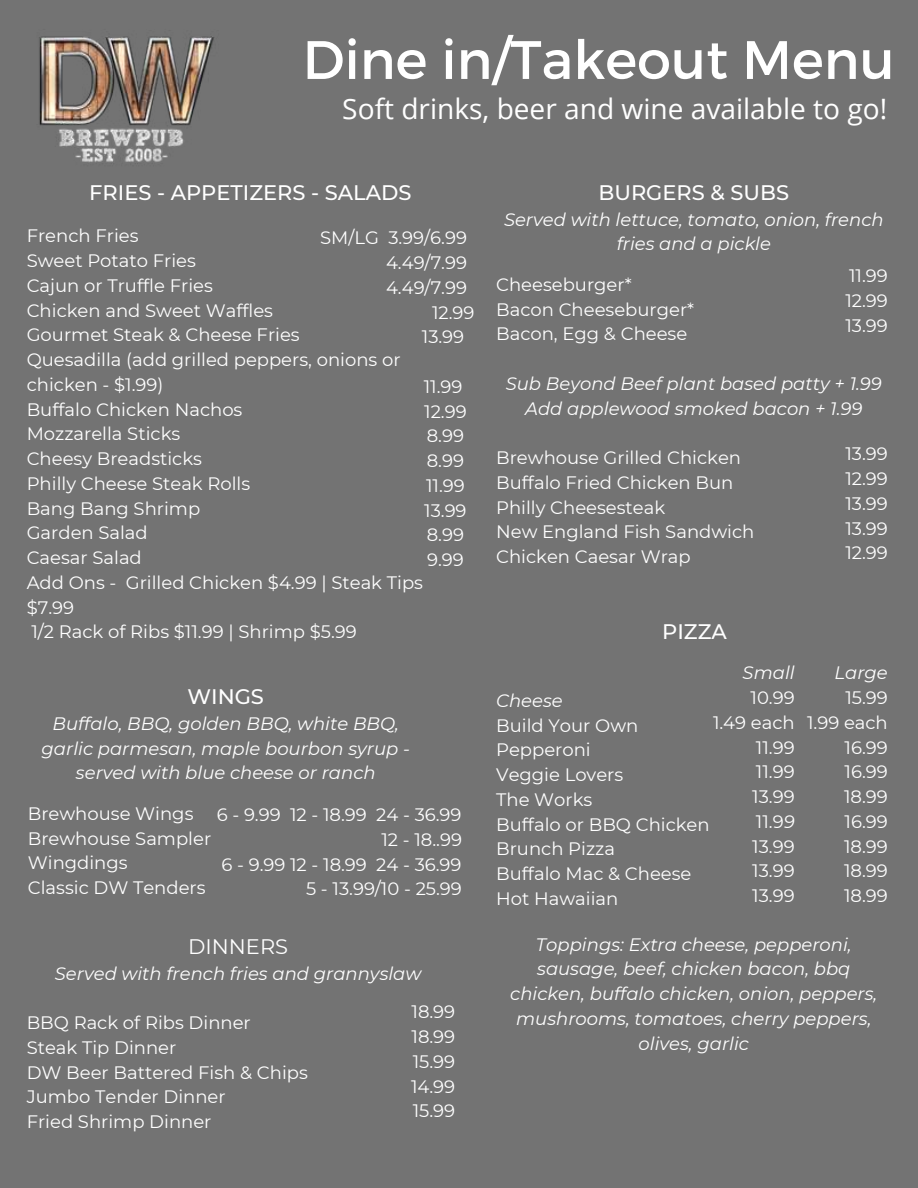
<style>
.page{position:relative;width:918px;height:1188px;background:#737373}
.page>*{position:absolute;margin:0;border:0;box-sizing:border-box;transform-origin:0 0}
.t1{font:54px "Montserrat";color:#fff}
.t2{font:28.05px "Open Sans";color:#fff}
.t3{font:500 21px "Montserrat";color:#fff}
.t4{font:21px "Montserrat";color:#fff}
.t5{font:18px/24.8px "Montserrat";color:#fff}
.t6{font:italic 18px/24.8px "Montserrat";color:#fff;text-align:center}
.s1{font-style:italic}
</style>
<div class="page">
<img style="left:39px;top:36px;width:175px;height:126px">
<h1 class="t1" style="left:303px;top:25px;width:594px">Dine in/Takeout Menu</h1>
<h2 class="t2" style="left:342px;top:89px;width:546px">Soft drinks, beer and wine available to go!</h2>
<p class="t3" style="left:89px;top:179px;width:324px">FRIES - APPETIZERS - SALADS</p>
<p class="t5" style="left:27px;top:224px;width:398px">French Fries<br>Sweet Potato Fries<br>Cajun or Truffle Fries<br>Chicken and Sweet Waffles<br>Gourmet Steak &amp; Cheese Fries<br>Quesadilla (add grilled peppers, onions or chicken - $1.99)<br>Buffalo Chicken Nachos<br>Mozzarella Sticks<br>Cheesy Breadsticks<br>Philly Cheese Steak Rolls<br>Bang Bang Shrimp<br>Garden Salad<br>Caesar Salad<br>Add Ons - Grilled Chicken $4.99 | Steak Tips $7.99<br>1/2 Rack of Ribs $11.99 | Shrimp $5.99</p>
<p class="t5" style="left:320px;top:225px;width:148px">SM/LG 3.99/6.99</p>
<p class="t5" style="left:386px;top:250px;width:82px">4.49/7.99</p>
<p class="t5" style="left:386px;top:275px;width:82px">4.49/7.99</p>
<p class="t5" style="left:432px;top:300px;width:44px">12.99</p>
<p class="t5" style="left:422px;top:324px;width:44px">13.99</p>
<p class="t5" style="left:424px;top:374px;width:44px">11.99<br>12.99<br>8.99<br>8.99<br>11.99<br>13.99<br>8.99<br>9.99</p>
<p class="t3" style="left:188px;top:684px;width:78px">WINGS</p>
<p class="t6" style="left:42px;top:711px;width:370px">Buffalo, BBQ, golden BBQ, white BBQ, garlic parmesan, maple bourbon syrup - served with blue cheese or ranch</p>
<p class="t5" style="left:28px;top:801px;width:185px">Brewhouse Wings<br>Brewhouse Sampler<br>Wingdings<br>Classic DW Tenders</p>
<p class="t5" style="left:217px;top:802px;width:247px;text-align:right">6 - 9.99 12 - 18.99 24 - 36.99<br>12 - 18..99<br>6 - 9.99 12 - 18.99 24 - 36.99<br>5 - 13.99/10 - 25.99</p>
<p class="t4" style="left:188px;top:933px;width:101px">DINNERS</p>
<p class="t6" style="left:55px;top:961px;width:368px">Served with french fries and grannyslaw</p>
<p class="t5" style="left:27px;top:1010px;width:283px">BBQ Rack of Ribs Dinner<br>Steak Tip Dinner<br>DW Beer Battered Fish &amp; Chips<br>Jumbo Tender Dinner<br>Fried Shrimp Dinner</p>
<p class="t5" style="left:411px;top:1000px;width:46px;text-align:justify">18.99<br>18.99<br>15.99<br>14.99<br>15.99</p>
<p class="t3" style="left:599px;top:179px;width:192px">BURGERS &amp; SUBS</p>
<p class="t6" style="left:504px;top:207px;width:381px">Served with lettuce, tomato, onion, french fries and a pickle</p>
<p class="t5" style="left:496px;top:272px;width:199px">Cheeseburger*<br>Bacon Cheeseburger*<br>Bacon, Egg &amp; Cheese</p>
<p class="t6" style="left:506px;top:371px;width:378px">Sub Beyond Beef plant based patty + 1.99<br>Add applewood smoked bacon + 1.99</p>
<p class="t5" style="left:496px;top:445px;width:260px">Brewhouse Grilled Chicken<br>Buffalo Fried Chicken Bun<br>Philly Cheesesteak<br>New England Fish Sandwich<br>Chicken Caesar Wrap</p>
<p class="t5" style="left:845px;top:263px;width:44px;text-align:justify">11.99<br>12.99<br>13.99</p>
<p class="t5" style="left:845px;top:441px;width:44px;text-align:justify">13.99<br>12.99<br>13.99<br>13.99<br>12.99</p>
<p class="t3" style="left:662px;top:619px;width:66px">PIZZA</p>
<p class="t6" style="left:743px;top:661px;width:54px">Small</p>
<p class="t5" style="left:713px;top:685px;width:83px;text-align:right">10.99<br>1.49 each<br>11.99<br>11.99<br>13.99<br>11.9<span class="s1">9<br></span>13.99<br>13.99<br>13.99</p>
<p class="t6" style="left:835px;top:661px;width:55px">Large</p>
<p class="t5" style="left:807px;top:685px;width:82px;text-align:right">15.99<br>1.99 each<br>16.99<br>16.99<br>18.99<br>16.99<br>18.99<br>18.99<br>18.99</p>
<p class="t6" style="left:496px;top:688px;width:68px">Cheese</p>
<p class="t5" style="left:496px;top:713px;width:215px">Build Your Own<br>Pepperoni<br>Veggie Lovers<br>The Works<br>Buffalo or BBQ Chicken<br>Brunch Pizza<br>Buffalo Mac &amp; Cheese<br>Hot Hawaiian</p>
<p class="t6" style="left:510px;top:932px;width:369px">Toppings: Extra cheese, pepperoni, sausage, beef, chicken bacon, bbq chicken, buffalo chicken, onion, peppers, mushrooms, tomatoes, cherry peppers, olives, garlic</p>
</div>
